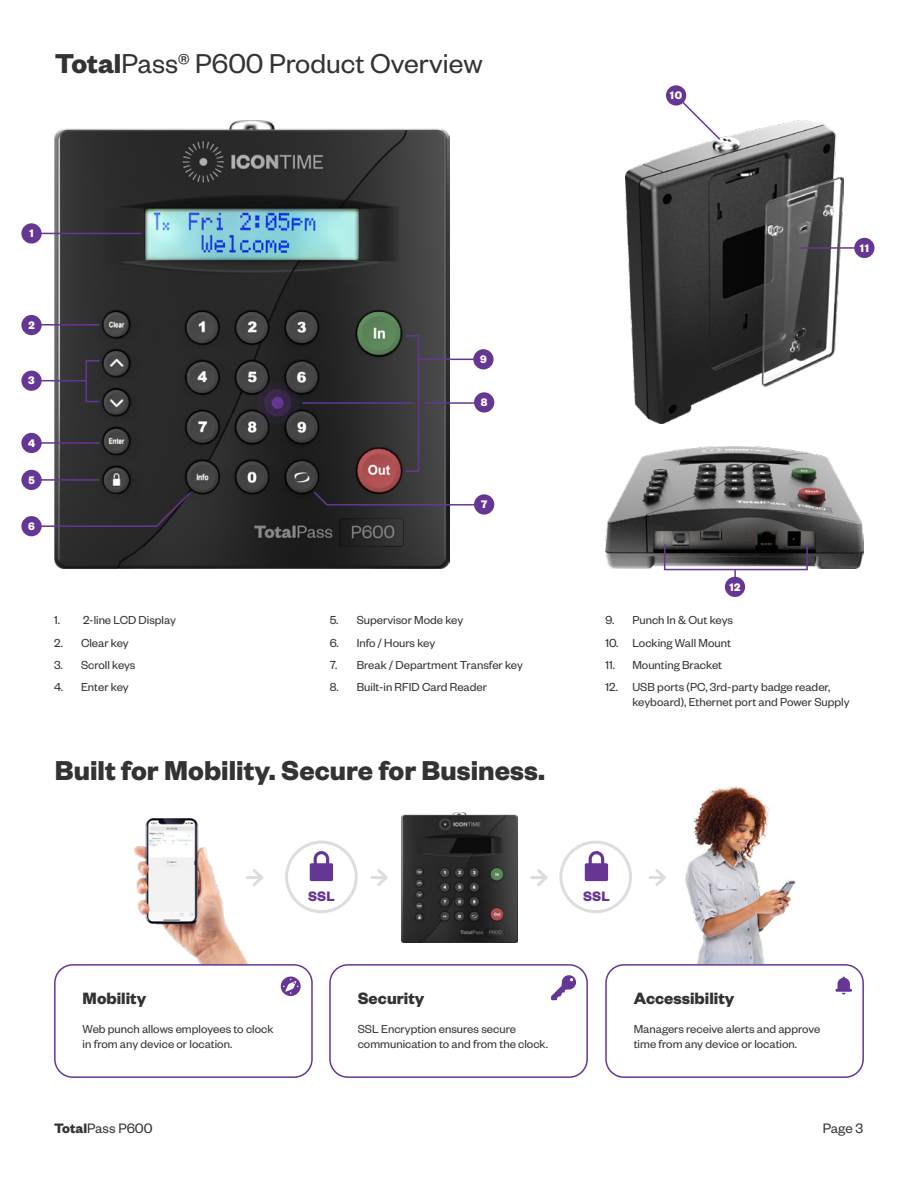
<style>
.page{position:relative;width:918px;height:1188px;background:#fff}
.page>*{position:absolute;margin:0;border:0;box-sizing:border-box;transform-origin:0 0}
.t1{font:700 30px "Founders Grotesk";color:#323332}
.t2{font:30px "Founders Grotesk";color:#323332}
.t3{font:700 18px "Founders Grotesk";color:#323332}
.t4{font:15px "Founders Grotesk";color:#323332}
.t5{font:700 15px "Founders Grotesk";color:#663695}
.t6{font:12.75px/15.3px "Founders Grotesk";color:#323332}
.t7{font:700 12px "Founders Grotesk";color:#fff}
.s1{font-weight:700}
</style>
<div class="page">
<img style="left:55px;top:121px;width:395px;height:447px">
<img style="left:625px;top:121px;width:218px;height:302px">
<img style="left:605px;top:446px;width:259px;height:123px">
<hr style="left:32px;top:380px;width:54px;height:1px;background:#663695">
<hr style="left:419px;top:359px;width:54px;height:1px;background:#663695">
<hr style="left:425px;top:402px;width:51px;height:2px;background:#663695">
<hr style="left:303px;top:402px;width:109px;height:2px;background:#663695">
<svg style="left:734px;top:570px;width:2px;height:7px"></svg>
<hr style="left:800px;top:247px;width:54px;height:2px;background:#663695">
<svg style="left:679px;top:99px;width:43px;height:42px"></svg>
<div style="left:664px;top:544px;width:144px;height:26px;border:2px solid #663695"></div>
<div style="left:405px;top:335px;width:14px;height:137px;border:2px solid #663695"></div>
<div style="left:86px;top:360px;width:14px;height:42px;border:2px solid #663695"></div>
<div style="left:473px;top:349px;width:21px;height:20px;background:#663695;border-radius:50%"></div>
<div style="left:474px;top:392px;width:20px;height:21px;background:#663695;border-radius:50%"></div>
<div style="left:474px;top:494px;width:20px;height:21px;background:#663695;border-radius:50%"></div>
<div style="left:21px;top:516px;width:21px;height:20px;background:#663695;border-radius:50%"></div>
<div style="left:21px;top:223px;width:21px;height:21px;background:#663695;border-radius:50%"></div>
<div style="left:21px;top:315px;width:21px;height:20px;background:#663695;border-radius:50%"></div>
<div style="left:21px;top:371px;width:21px;height:20px;background:#663695;border-radius:50%"></div>
<div style="left:21px;top:433px;width:21px;height:20px;background:#663695;border-radius:50%"></div>
<div style="left:21px;top:470px;width:21px;height:20px;background:#663695;border-radius:50%"></div>
<div style="left:725px;top:577px;width:20px;height:20px;background:#663695;border-radius:50%"></div>
<div style="left:854px;top:238px;width:21px;height:20px;background:#663695;border-radius:50%"></div>
<div style="left:666px;top:85px;width:20px;height:21px;background:#663695;border-radius:50%"></div>
<hr style="left:41px;top:324px;width:58px;height:2px;background:#663695">
<hr style="left:41px;top:442px;width:58px;height:2px;background:#663695">
<hr style="left:41px;top:479px;width:58px;height:2px;background:#663695">
<hr style="left:38px;top:233px;width:103px;height:1px;background:#663695">
<svg style="left:40px;top:491px;width:152px;height:37px;background:#413f43"></svg>
<svg style="left:256px;top:381px;width:43px;height:43px"></svg>
<div style="left:272px;top:397px;width:12px;height:12px;background:#663695;border-radius:50%"></div>
<svg style="left:313px;top:490px;width:166px;height:16px"></svg>
<img style="left:685px;top:786px;width:111px;height:178px">
<img style="left:135px;top:819px;width:113px;height:145px">
<div style="left:54px;top:964px;width:259px;height:114px;border:2px solid #663695;border-radius:18px"></div>
<div style="left:329px;top:964px;width:259px;height:114px;border:2px solid #663695;border-radius:18px"></div>
<div style="left:605px;top:964px;width:259px;height:114px;border:2px solid #663695;border-radius:18px"></div>
<img style="left:402px;top:812px;width:115px;height:131px">
<svg style="left:310px;top:851px;width:23px;height:30px"></svg>
<svg style="left:585px;top:851px;width:23px;height:30px"></svg>
<svg style="left:835px;top:977px;width:17px;height:18px"></svg>
<hr style="left:650px;top:876px;width:14px;height:3px;background:#ddd">
<svg style="left:655px;top:869px;width:11px;height:17px"></svg>
<hr style="left:532px;top:876px;width:14px;height:3px;background:#ddd">
<svg style="left:537px;top:869px;width:11px;height:17px"></svg>
<hr style="left:248px;top:876px;width:14px;height:3px;background:#ddd">
<svg style="left:253px;top:869px;width:11px;height:17px"></svg>
<hr style="left:372px;top:876px;width:14px;height:3px;background:#ddd">
<svg style="left:377px;top:869px;width:11px;height:17px"></svg>
<div style="left:285px;top:841px;width:73px;height:72px;border:3px solid #ddd;border-radius:50%"></div>
<div style="left:559px;top:841px;width:73px;height:72px;border:3px solid #ddd;border-radius:50%"></div>
<svg style="left:551px;top:975px;width:25px;height:25px"></svg>
<svg style="left:281px;top:977px;width:20px;height:19px"></svg>
<p class="t2" style="left:55px;top:45px;width:429px"><span class="s1">Total</span>Pass® P600 Product Overview</p>
<p class="t7" style="left:670px;top:88px;width:14px">10</p>
<p class="t7" style="left:29px;top:226px;width:6px">1</p>
<p class="t7" style="left:28px;top:317px;width:8px">2</p>
<p class="t7" style="left:28px;top:373px;width:8px">3</p>
<p class="t7" style="left:28px;top:435px;width:9px">4</p>
<p class="t7" style="left:28px;top:472px;width:8px">5</p>
<p class="t7" style="left:28px;top:518px;width:8px">6</p>
<p class="t7" style="left:480px;top:352px;width:8px">9</p>
<p class="t7" style="left:481px;top:395px;width:8px">8</p>
<p class="t7" style="left:481px;top:497px;width:8px">7</p>
<p class="t6" style="left:54px;top:612px;width:123px">1. 2-line LCD Display</p>
<p class="t6" style="left:54px;top:634px;width:76px">2. Clear key</p>
<p class="t6" style="left:54px;top:656px;width:83px">3. Scroll keys</p>
<p class="t6" style="left:54px;top:678px;width:76px">4. Enter key</p>
<p class="t6" style="left:330px;top:612px;width:135px">5. Supervisor Mode key</p>
<p class="t6" style="left:330px;top:634px;width:107px">6. Info / Hours key</p>
<p class="t6" style="left:330px;top:656px;width:195px">7. Break / Department Transfer key</p>
<p class="t6" style="left:330px;top:678px;width:159px">8. Built-in RFID Card Reader</p>
<p class="t1" style="left:55px;top:751px;width:492px">Built for Mobility. Secure for Business.</p>
<p class="t7" style="left:860px;top:240px;width:11px">11</p>
<p class="t7" style="left:729px;top:579px;width:13px">12</p>
<p class="t6" style="left:605px;top:612px;width:129px">9. Punch In &amp; Out keys</p>
<p class="t6" style="left:605px;top:634px;width:127px">10. Locking Wall Mount</p>
<p class="t6" style="left:605px;top:656px;width:118px">11. Mounting Bracket</p>
<p class="t6" style="left:632px;top:678px;width:219px;text-indent:-27px">12. USB ports (PC, 3rd-party badge reader, keyboard), Ethernet port and Power Supply</p>
<p class="t5" style="left:308px;top:887px;width:28px">SSL</p>
<p class="t5" style="left:583px;top:887px;width:28px">SSL</p>
<p class="t3" style="left:83px;top:987px;width:65px">Mobility</p>
<p class="t6" style="left:83px;top:1020px;width:192px">Web punch allows employees to clock in from any device or location.</p>
<p class="t3" style="left:358px;top:987px;width:68px">Security</p>
<p class="t6" style="left:358px;top:1020px;width:192px">SSL Encryption ensures secure communication to and from the clock.</p>
<p class="t3" style="left:634px;top:987px;width:102px">Accessibility</p>
<p class="t6" style="left:634px;top:1020px;width:188px">Managers receive alerts and approve time from any device or location.</p>
<p class="t4" style="left:54px;top:1119px;width:100px"><span class="s1">Total</span>Pass P600</p>
<p class="t4" style="left:823px;top:1119px;width:42px">Page 3</p>
</div>
